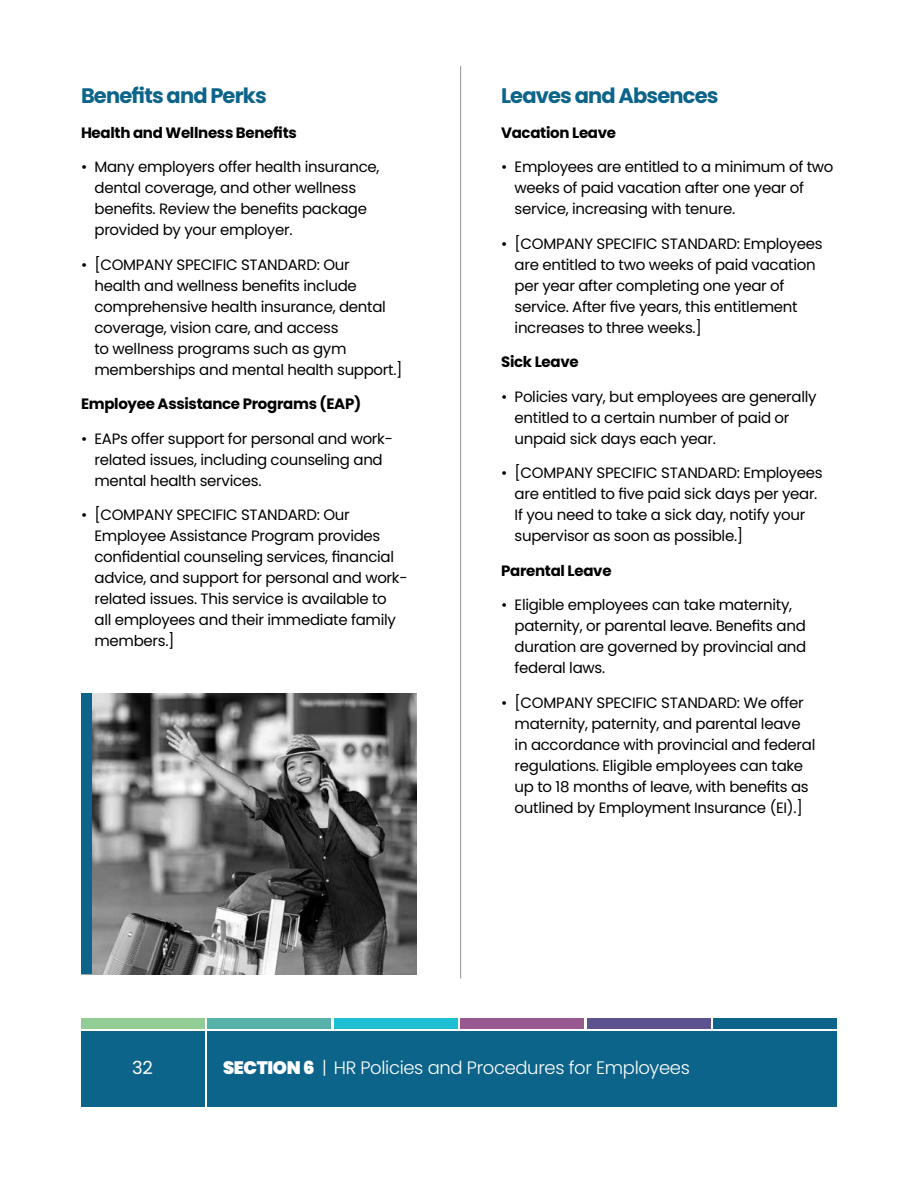
<style>
.page{position:relative;width:918px;height:1188px;background:#fff}
.page>*{position:absolute;margin:0;border:0;box-sizing:border-box;transform-origin:0 0}
.t1{font:700 21px "Poppins";letter-spacing:-.04em;color:#0d648a}
.t2{font:300 18px "Poppins";letter-spacing:-.02em;color:#fff}
.t3{font:18px "Poppins";color:#fff}
.t4{font:15px/21px "Poppins";letter-spacing:-.02em;color:#000}
.t5{font:700 15px "Poppins";letter-spacing:-.02em;color:#000}
.s1{font-weight:900}
</style>
<div class="page">
<div style="left:207px;top:1031px;width:630px;height:76px;background:#0d648a"></div>
<div style="left:81px;top:1031px;width:123px;height:76px;background:#0d648a"></div>
<div style="left:81px;top:1018px;width:124px;height:10px;background:#91cd94"></div>
<div style="left:207px;top:1018px;width:124px;height:10px;background:#56b2a8"></div>
<div style="left:334px;top:1018px;width:124px;height:10px;background:#1ebfd2"></div>
<div style="left:460px;top:1018px;width:124px;height:10px;background:#98598f"></div>
<div style="left:587px;top:1018px;width:124px;height:10px;background:#5c528e"></div>
<div style="left:713px;top:1018px;width:124px;height:10px;background:#0d648a"></div>
<img style="left:91px;top:693px;width:326px;height:281px">
<hr style="left:460px;top:66px;width:1px;height:912px;background:#939598">
<div style="left:81px;top:693px;width:10px;height:281px;background:#0d648a"></div>
<h1 class="t1" style="left:81px;top:84px;width:187px">Benefits and Perks</h1>
<p class="t5" style="left:81px;top:124px;width:217px">Health and Wellness Benefits</p>
<p class="t4" style="left:94px;top:156px;width:286px;text-indent:-14px">• Many employers offer health insurance, dental coverage, and other wellness benefits. Review the benefits package provided by your employer.</p>
<p class="t4" style="left:94px;top:254px;width:310px;text-indent:-14px">• [COMPANY SPECIFIC STANDARD: Our<br>health and wellness benefits include comprehensive health insurance, dental coverage, vision care, and access<br>to wellness programs such as gym memberships and mental health support.]</p>
<p class="t5" style="left:81px;top:395px;width:282px">Employee Assistance Programs (EAP)</p>
<p class="t4" style="left:94px;top:428px;width:300px;text-indent:-14px">• EAPs offer support for personal and work&shy;related issues, including counseling and mental health services.</p>
<p class="t4" style="left:94px;top:504px;width:315px;text-indent:-14px">• [COMPANY SPECIFIC STANDARD: Our Employee Assistance Program provides confidential counseling services, financial advice, and support for personal and work&shy;related issues. This service is available to<br>all employees and their immediate family members.]</p>
<h1 class="t1" style="left:501px;top:84px;width:219px">Leaves and Absences</h1>
<p class="t5" style="left:501px;top:124px;width:117px">Vacation Leave</p>
<p class="t4" style="left:515px;top:156px;width:320px;text-indent:-14px">• Employees are entitled to a minimum of two weeks of paid vacation after one year of service, increasing with tenure.</p>
<p class="t4" style="left:515px;top:233px;width:309px;text-indent:-14px">• [COMPANY SPECIFIC STANDARD: Employees are entitled to two weeks of paid vacation per year after completing one year of service. After five years, this entitlement increases to three weeks.]</p>
<p class="t5" style="left:501px;top:353px;width:79px">Sick Leave</p>
<p class="t4" style="left:515px;top:386px;width:304px;text-indent:-14px">• Policies vary, but employees are generally entitled to a certain number of paid or unpaid sick days each year.</p>
<p class="t4" style="left:515px;top:462px;width:309px;text-indent:-14px">• [COMPANY SPECIFIC STANDARD: Employees are entitled to five paid sick days per year.<br>If you need to take a sick day, notify your supervisor as soon as possible.]</p>
<p class="t5" style="left:501px;top:562px;width:112px">Parental Leave</p>
<p class="t4" style="left:515px;top:594px;width:293px;text-indent:-14px">• Eligible employees can take maternity, paternity, or parental leave. Benefits and duration are governed by provincial and federal laws.</p>
<p class="t4" style="left:515px;top:692px;width:302px;text-indent:-14px">• [COMPANY SPECIFIC STANDARD: We offer maternity, paternity, and parental leave in accordance with provincial and federal regulations. Eligible employees can take up to 18 months of leave, with benefits as outlined by Employment Insurance (EI).]</p>
<p class="t3" style="left:132px;top:1058px;width:22px">32</p>
<p class="t2" style="left:223px;top:1058px;width:468px"><span class="s1">SECTION 6</span> | HR Policies and Procedures for Employees</p>
</div>
